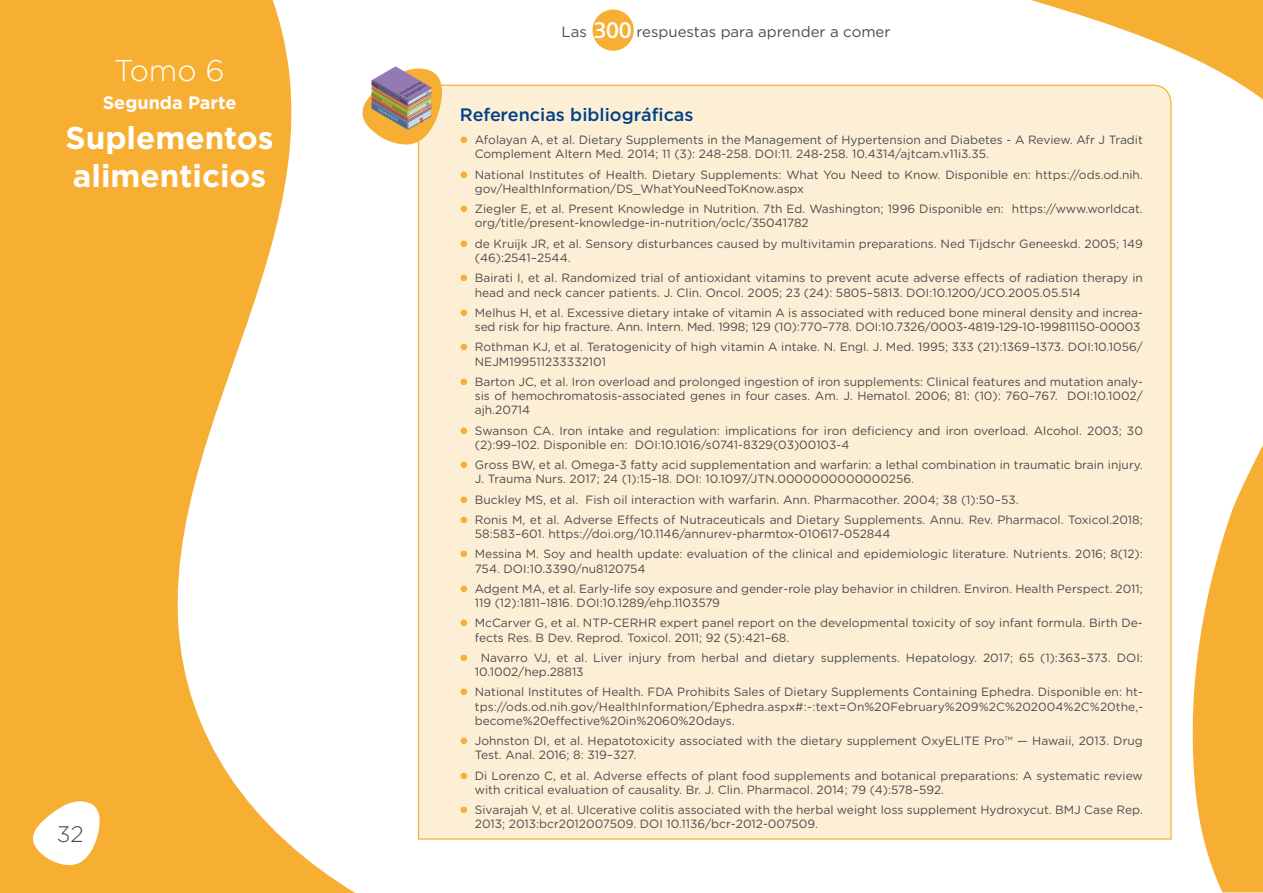
<style>
.page{position:relative;width:1263px;height:893px;background:#fff}
.page>*{position:absolute;margin:0;border:0;box-sizing:border-box;transform-origin:0 0}
.t1{font:700 31.5px/37.5px "Gotham";color:#fff}
.t2{font:300 30px "Gotham";color:#fff}
.t3{font:500 24px "Bliss Pro";color:#fff}
.t4{font:300 22.5px "Gotham Rounded";color:#4c4c4c}
.t5{font:500 18px "Gotham";color:#004085}
.t6{font:700 18px "Gotham";color:#fff}
.t7{font:15px "Gotham Rounded";color:#4c4c4c}
.t8{font:12px/14.2px "Gotham Rounded";color:#4c4c4c}
</style>
<div class="page">
<svg style="left:0;top:0;width:355px;height:893px;fill:#f7af33"></svg>
<svg style="left:1031px;top:0;width:232px;height:100px"></svg>
<svg style="left:1192px;top:445px;width:71px;height:447px"></svg>
<svg style="left:25px;top:798px;width:77px;height:67px"></svg>
<div style="left:592px;top:10px;width:42px;height:41px;background:#f7af33;border-radius:50%"></div>
<div style="left:417px;top:84px;width:755px;height:756px;background:#fdefd6"></div>
<img style="left:353px;top:65px;width:91px;height:80px">
<svg style="left:461px;top:137px;width:6px;height:6px"></svg>
<svg style="left:461px;top:171px;width:6px;height:7px"></svg>
<svg style="left:461px;top:206px;width:6px;height:6px"></svg>
<svg style="left:461px;top:240px;width:6px;height:7px"></svg>
<svg style="left:461px;top:275px;width:6px;height:6px"></svg>
<svg style="left:461px;top:309px;width:6px;height:7px"></svg>
<svg style="left:461px;top:344px;width:6px;height:6px"></svg>
<svg style="left:461px;top:378px;width:6px;height:7px"></svg>
<svg style="left:461px;top:427px;width:6px;height:7px"></svg>
<svg style="left:461px;top:462px;width:6px;height:6px"></svg>
<svg style="left:461px;top:496px;width:6px;height:7px"></svg>
<svg style="left:461px;top:516px;width:6px;height:7px"></svg>
<svg style="left:461px;top:551px;width:6px;height:6px"></svg>
<svg style="left:461px;top:585px;width:6px;height:7px"></svg>
<svg style="left:461px;top:620px;width:6px;height:6px"></svg>
<svg style="left:461px;top:654px;width:6px;height:7px"></svg>
<svg style="left:461px;top:689px;width:6px;height:6px"></svg>
<svg style="left:461px;top:738px;width:6px;height:6px"></svg>
<svg style="left:461px;top:772px;width:6px;height:7px"></svg>
<svg style="left:461px;top:807px;width:6px;height:6px"></svg>
<h2 class="t2" style="left:114px;top:54px;width:112px">Tomo 6</h2>
<h3 class="t6" style="left:103px;top:92px;width:135px">Segunda Parte</h3>
<h1 class="t1" style="left:66px;top:118px;width:210px">Suplementos alimenticios</h1>
<h3 class="t4" style="left:57px;top:819px;width:28px">32</h3>
<h3 class="t3" style="left:594px;top:15px;width:40px">300</h3>
<p class="t7" style="left:561px;top:21px;width:27px">Las</p>
<p class="t7" style="left:636px;top:21px;width:256px">respuestas para aprender a comer</p>
<h3 class="t5" style="left:460px;top:104px;width:235px">Referencias bibliográficas</h3>
<p class="t8" style="left:475px;top:132px;width:670px">Afolayan A, et al. Dietary Supplements in the Management of Hypertension and Diabetes - A Review. Afr J Tradit<br>Complement Altern Med. 2014; 11 (3): 248-258. DOI:11. 248-258. 10.4314/ajtcam.v11i3.35.</p>
<p class="t8" style="left:475px;top:167px;width:670px">National Institutes of Health. Dietary Supplements: What You Need to Know. Disponible en: https://ods.od.nih. gov/HealthInformation/DS_WhatYouNeedToKnow.aspx</p>
<p class="t8" style="left:475px;top:201px;width:669px">Ziegler E, et al. Present Knowledge in Nutrition. 7th Ed. Washington; 1996 Disponible en: https://www.worldcat. org/title/present-knowledge-in-nutrition/oclc/35041782</p>
<p class="t8" style="left:475px;top:236px;width:670px">de Kruijk JR, et al. Sensory disturbances caused by multivitamin preparations. Ned Tijdschr Geneeskd. 2005; 149 (46):2541–2544.</p>
<p class="t8" style="left:475px;top:270px;width:670px">Bairati I, et al. Randomized trial of antioxidant vitamins to prevent acute adverse effects of radiation therapy in head and neck cancer patients. J. Clin. Oncol. 2005; 23 (24): 5805–5813. DOI:10.1200/JCO.2005.05.514</p>
<p class="t8" style="left:475px;top:305px;width:670px">Melhus H, et al. Excessive dietary intake of vitamin A is associated with reduced bone mineral density and increa&shy;sed risk for hip fracture. Ann. Intern. Med. 1998; 129 (10):770–778. DOI:10.7326/0003-4819-129-10-199811150-00003</p>
<p class="t8" style="left:475px;top:339px;width:670px">Rothman KJ, et al. Teratogenicity of high vitamin A intake. N. Engl. J. Med. 1995; 333 (21):1369–1373. DOI:10.1056/<br>NEJM199511233332101</p>
<p class="t8" style="left:475px;top:374px;width:670px;text-align:justify">Barton JC, et al. Iron overload and prolonged ingestion of iron supplements: Clinical features and mutation analy&shy;sis of hemochromatosis-associated genes in four cases. Am. J. Hematol. 2006; 81: (10): 760–767. DOI:10.1002/ ajh.20714</p>
<p class="t8" style="left:475px;top:423px;width:670px">Swanson CA. Iron intake and regulation: implications for iron deficiency and iron overload. Alcohol. 2003; 30 (2):99–102. Disponible en: DOI:10.1016/s0741-8329(03)00103-4</p>
<p class="t8" style="left:475px;top:457px;width:669px">Gross BW, et al. Omega-3 fatty acid supplementation and warfarin: a lethal combination in traumatic brain injury.<br>J. Trauma Nurs. 2017; 24 (1):15–18. DOI: 10.1097/JTN.0000000000000256.</p>
<p class="t8" style="left:475px;top:489px;width:670px;line-height:20.2px">Buckley MS, et al. Fish oil interaction with warfarin. Ann. Pharmacother. 2004; 38 (1):50–53.<br>Ronis M, et al. Adverse Effects of Nutraceuticals and Dietary Supplements. Annu. Rev. Pharmacol. Toxicol.2018;</p>
<p class="t8" style="left:475px;top:523px;width:670px;line-height:20.2px">58:583–601. https://doi.org/10.1146/annurev-pharmtox-010617-052844<br>Messina M. Soy and health update: evaluation of the clinical and epidemiologic literature. Nutrients. 2016; 8(12):</p>
<p class="t8" style="left:475px;top:558px;width:670px;line-height:20.2px">754. DOI:10.3390/nu8120754<br>Adgent MA, et al. Early-life soy exposure and gender-role play behavior in children. Environ. Health Perspect. 2011;</p>
<p class="t8" style="left:475px;top:592px;width:669px;line-height:20.2px">119 (12):1811–1816. DOI:10.1289/ehp.1103579<br>McCarver G, et al. NTP-CERHR expert panel report on the developmental toxicity of soy infant formula. Birth De-</p>
<p class="t8" style="left:481px;top:627px;width:664px;line-height:20.2px;text-indent:-6px">fects Res. B Dev. Reprod. Toxicol. 2011; 92 (5):421–68.<br>Navarro VJ, et al. Liver injury from herbal and dietary supplements. Hepatology. 2017; 65 (1):363–373. DOI:</p>
<p class="t8" style="left:475px;top:661px;width:670px;line-height:20.2px">10.1002/hep.28813<br>National Institutes of Health. FDA Prohibits Sales of Dietary Supplements Containing Ephedra. Disponible en: ht-</p>
<p class="t8" style="left:475px;top:699px;width:670px">tps://ods.od.nih.gov/HealthInformation/Ephedra.aspx#:~:text=On%20February%209%2C%202004%2C%20the,- become%20effective%20in%2060%20days.</p>
<p class="t8" style="left:475px;top:733px;width:670px">Johnston DI, et al. Hepatotoxicity associated with the dietary supplement OxyELITE Pro™ — Hawaii, 2013. Drug<br>Test. Anal. 2016; 8: 319–327.</p>
<p class="t8" style="left:475px;top:768px;width:670px">Di Lorenzo C, et al. Adverse effects of plant food supplements and botanical preparations: A systematic review with critical evaluation of causality. Br. J. Clin. Pharmacol. 2014; 79 (4):578–592.</p>
<p class="t8" style="left:475px;top:802px;width:670px">Sivarajah V, et al. Ulcerative colitis associated with the herbal weight loss supplement Hydroxycut. BMJ Case Rep.<br>2013; 2013:bcr2012007509. DOI 10.1136/bcr-2012-007509.</p>
</div>
